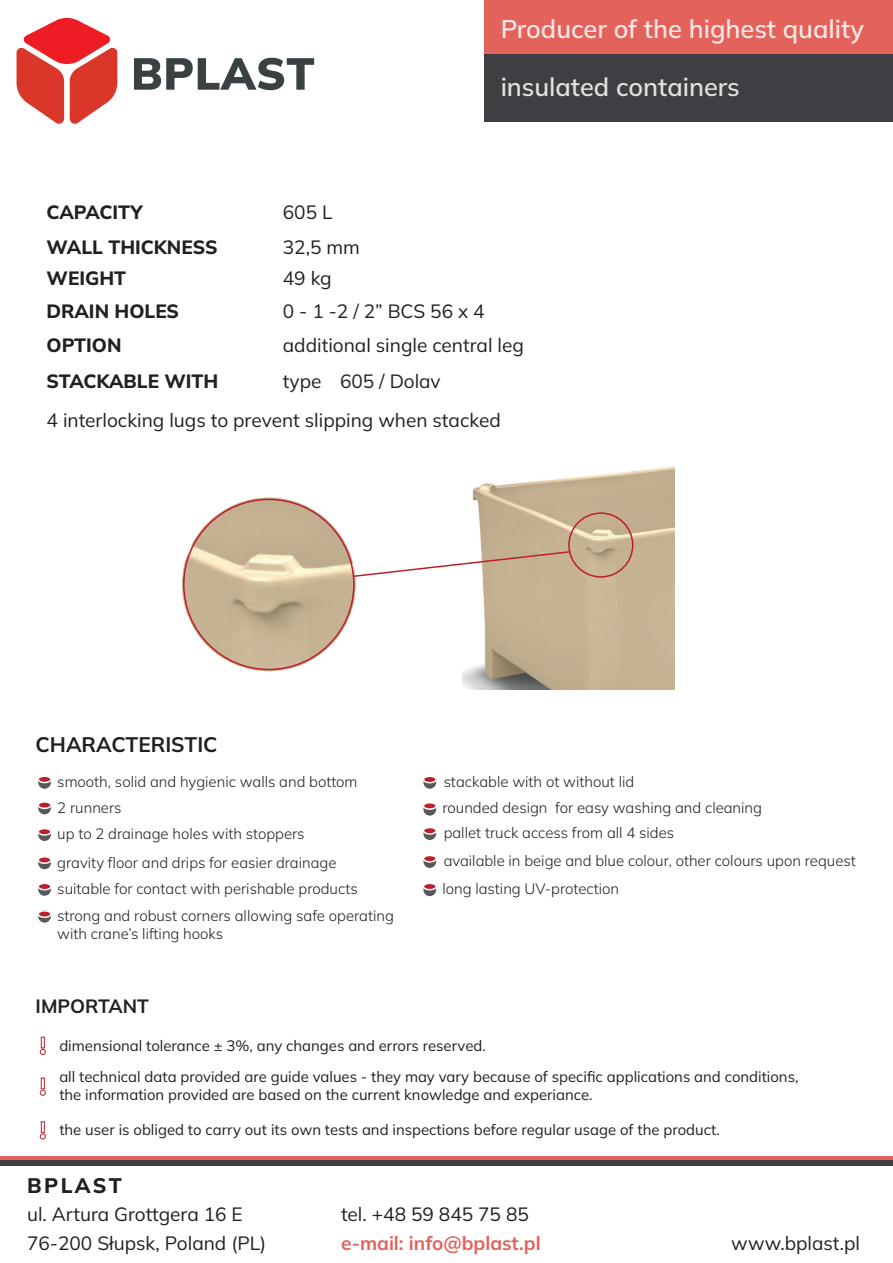
<style>
.page{position:relative;width:893px;height:1263px;background:#fff}
.page>*{position:absolute;margin:0;border:0;box-sizing:border-box;transform-origin:0 0}
.t1{font:600 25.5px "Mulish";color:#fff}
.t2{font:700 21px "Mulish";color:#231f20}
.t3{font:800 21px "Mulish";letter-spacing:.11em;color:#231f20}
.t4{font:19.2px/34.5px "Mulish";color:#231f20}
.t5{font:800 19.2px/34.5px "Mulish";color:#231f20}
.t6{font:700 19.2px "Mulish";color:#e3625b}
.t7{font:700 19.2px "Mulish";color:#231f20}
.t8{font:300 15px/25.7px "Mulish";color:#231f20}
.t9{font:15px/31px "Mulish";color:#231f20}
</style>
<div class="page">
<div style="left:484px;top:0;width:409px;height:54px;background:#e3625b"></div>
<div style="left:484px;top:54px;width:409px;height:67px;background:#3f3f43"></div>
<div style="left:0;top:1156px;width:893px;height:5px;background:#e3625b"></div>
<div style="left:0;top:1161px;width:893px;height:5px;background:#3f3f43"></div>
<svg style="left:38px;top:776px;width:13px;height:13px"></svg>
<div style="left:38px;top:801px;width:13px;height:13px;background:#57585a;border-radius:50%"></div>
<div style="left:38px;top:828px;width:13px;height:13px;background:#57585a;border-radius:50%"></div>
<svg style="left:38px;top:883px;width:13px;height:13px"></svg>
<div style="left:38px;top:856px;width:13px;height:13px;background:#57585a;border-radius:50%"></div>
<svg style="left:423px;top:776px;width:13px;height:13px"></svg>
<svg style="left:423px;top:803px;width:13px;height:13px"></svg>
<svg style="left:423px;top:827px;width:13px;height:13px"></svg>
<svg style="left:423px;top:855px;width:13px;height:13px"></svg>
<svg style="left:38px;top:910px;width:13px;height:13px"></svg>
<svg style="left:423px;top:883px;width:13px;height:13px"></svg>
<div style="left:38px;top:776px;width:13px;height:6px;background:#be1d2c;border-radius:50%"></div>
<div style="left:37px;top:775px;width:15px;height:8px;border:2px solid #fff;border-radius:50%"></div>
<div style="left:38px;top:828px;width:13px;height:7px;background:#be1d2c;border-radius:50%"></div>
<div style="left:37px;top:828px;width:15px;height:8px;border:2px solid #fff;border-radius:50%"></div>
<div style="left:423px;top:883px;width:13px;height:7px;background:#be1d2c;border-radius:50%"></div>
<div style="left:423px;top:882px;width:14px;height:8px;border:2px solid #fff;border-radius:50%"></div>
<div style="left:423px;top:776px;width:13px;height:7px;background:#be1d2c;border-radius:50%"></div>
<div style="left:423px;top:775px;width:14px;height:8px;border:2px solid #fff;border-radius:50%"></div>
<div style="left:423px;top:803px;width:13px;height:6px;background:#be1d2c;border-radius:50%"></div>
<div style="left:423px;top:802px;width:14px;height:8px;border:2px solid #fff;border-radius:50%"></div>
<div style="left:423px;top:827px;width:13px;height:7px;background:#be1d2c;border-radius:50%"></div>
<div style="left:423px;top:827px;width:14px;height:8px;border:2px solid #fff;border-radius:50%"></div>
<div style="left:423px;top:855px;width:13px;height:7px;background:#be1d2c;border-radius:50%"></div>
<div style="left:423px;top:855px;width:14px;height:7px;border:2px solid #fff;border-radius:50%"></div>
<div style="left:38px;top:802px;width:13px;height:6px;background:#be1d2c;border-radius:50%"></div>
<div style="left:37px;top:801px;width:15px;height:8px;border:2px solid #fff;border-radius:50%"></div>
<div style="left:38px;top:883px;width:13px;height:7px;background:#be1d2c;border-radius:50%"></div>
<div style="left:37px;top:882px;width:15px;height:8px;border:2px solid #fff;border-radius:50%"></div>
<div style="left:38px;top:857px;width:13px;height:6px;background:#be1d2c;border-radius:50%"></div>
<div style="left:37px;top:856px;width:15px;height:8px;border:2px solid #fff;border-radius:50%"></div>
<div style="left:38px;top:911px;width:13px;height:6px;background:#be1d2c;border-radius:50%"></div>
<div style="left:37px;top:910px;width:15px;height:8px;border:2px solid #fff;border-radius:50%"></div>
<svg style="left:40px;top:1049px;width:6px;height:6px"></svg>
<svg style="left:41px;top:1037px;width:4px;height:11px"></svg>
<svg style="left:40px;top:1090px;width:6px;height:6px"></svg>
<svg style="left:41px;top:1078px;width:4px;height:11px"></svg>
<svg style="left:40px;top:1133px;width:6px;height:6px"></svg>
<svg style="left:41px;top:1121px;width:4px;height:12px"></svg>
<img style="left:183px;top:498px;width:172px;height:172px">
<div style="left:122px;top:437px;width:294px;height:294px;border:60px solid #fff;border-radius:50%"></div>
<img style="left:462px;top:466px;width:213px;height:223px">
<div style="left:568px;top:512px;width:65px;height:66px;border:2px solid #be1d2c;border-radius:50%"></div>
<div style="left:126px;top:472px;width:51px;height:227px;background:#fff"></div>
<div style="left:357px;top:476px;width:51px;height:227px;background:#fff"></div>
<svg style="left:352px;top:550px;width:219px;height:28px"></svg>
<svg style="left:17px;top:18px;width:100px;height:106px"></svg>
<svg style="left:134px;top:58px;width:180px;height:32px"></svg>
<h1 class="t1" style="left:500px;top:11px;width:365px">Producer of the highest quality</h1>
<h1 class="t1" style="left:500px;top:70px;width:241px">insulated containers</h1>
<p class="t5" style="left:47px;top:195px;width:173px">CAPACITY<br>WALL THICKNESS</p>
<p class="t4" style="left:283px;top:195px;width:79px">605 L<br>32,5 mm</p>
<p class="t5" style="left:47px;top:261px;width:81px">WEIGHT</p>
<p class="t4" style="left:283px;top:261px;width:50px">49 kg</p>
<p class="t5" style="left:47px;top:293px;width:134px">DRAIN HOLES</p>
<p class="t4" style="left:283px;top:293px;width:203px">0 - 1 -2 / 2” BCS 56 x 4</p>
<p class="t5" style="left:47px;top:328px;width:76px">OPTION</p>
<p class="t4" style="left:283px;top:328px;width:243px">additional single central leg</p>
<p class="t5" style="left:47px;top:363px;width:173px">STACKABLE WITH</p>
<p class="t4" style="left:47px;top:361px;width:456px;line-height:38.7px;text-indent:236px">type 605 / Dolav<br>4 interlocking lugs to prevent slipping when stacked</p>
<h2 class="t2" style="left:36px;top:730px;width:183px">CHARACTERISTIC</h2>
<p class="t8" style="left:57px;top:768px;width:302px">smooth, solid and hygienic walls and bottom</p>
<p class="t8" style="left:57px;top:794px;width:66px">2 runners</p>
<p class="t8" style="left:57px;top:821px;width:249px">up to 2 drainage holes with stoppers</p>
<p class="t8" style="left:57px;top:848px;width:302px;line-height:26.5px">gravity floor and drips for easier drainage suitable for contact with perishable products</p>
<p class="t8" style="left:57px;top:906px;width:338px;line-height:18px">strong and robust corners allowing safe operating with crane’s lifting hooks</p>
<p class="t7" style="left:36px;top:993px;width:115px">IMPORTANT</p>
<p class="t8" style="left:442px;top:768px;width:321px">stackable with ot without lid<br>rounded design for easy washing and cleaning pallet truck access from all 4 sides</p>
<p class="t8" style="left:444px;top:847px;width:413px">available in beige and blue colour, other colours upon request</p>
<p class="t8" style="left:442px;top:876px;width:178px">long lasting UV-protection</p>
<p class="t9" style="left:59px;top:1029px;width:740px">dimensional tolerance ± 3%, any changes and errors reserved.<br>all technical data provided are guide values - they may vary because of specific applications and conditions,</p>
<p class="t9" style="left:59px;top:1078px;width:535px">the information provided are based on the current knowledge and experiance.</p>
<p class="t9" style="left:59px;top:1113px;width:662px">the user is obliged to carry out its own tests and inspections before regular usage of the product.</p>
<h2 class="t3" style="left:27px;top:1171px;width:96px">BPLAST</h2>
<p class="t4" style="left:27px;top:1199px;width:241px;line-height:29.1px">ul. Artura Grottgera 16 E<br>76-200 Słupsk, Poland (PL)</p>
<p class="t4" style="left:341px;top:1196px;width:189px">tel. +48 59 845 75 85</p>
<p class="t6" style="left:341px;top:1230px;width:201px">e-mail: info@bplast.pl</p>
<p class="t4" style="left:731px;top:1225px;width:130px">www.bplast.pl</p>
</div>
